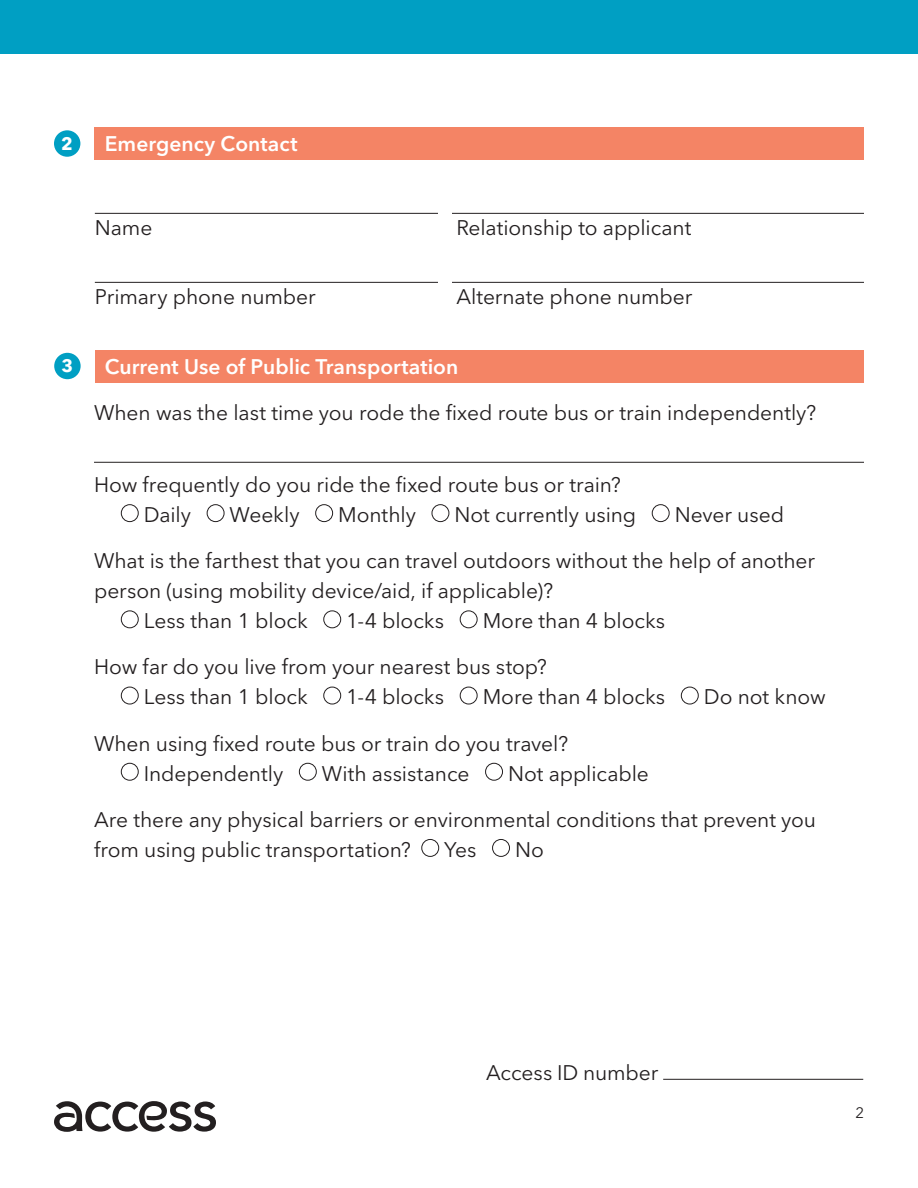
<style>
.page{position:relative;width:918px;height:1188px;background:#fff}
.page>*{position:absolute;margin:0;border:0;box-sizing:border-box;transform-origin:0 0}
.t1{font:21px/30px "Avenir Next LT Pro";letter-spacing:-.005em;color:#231f20}
.t2{font:600 21px "Avenir Next LT Pro";color:#fff}
.t3{font:700 18px "Avenir Next LT Pro";color:#fff}
.t4{font:15px "Avenir Next LT Pro";color:#231f20}
</style>
<div class="page">
<div style="left:0;top:0;width:918px;height:54px;background:#009fc3"></div>
<hr style="left:94px;top:462px;width:770px;height:1px;background:#231f20">
<div style="left:121px;top:504px;width:18px;height:18px;border:1px solid #231f20;border-radius:50%"></div>
<div style="left:207px;top:504px;width:17px;height:18px;border:1px solid #231f20;border-radius:50%"></div>
<div style="left:315px;top:504px;width:18px;height:18px;border:1px solid #231f20;border-radius:50%"></div>
<div style="left:432px;top:504px;width:17px;height:18px;border:1px solid #231f20;border-radius:50%"></div>
<div style="left:652px;top:504px;width:17px;height:18px;border:1px solid #231f20;border-radius:50%"></div>
<div style="left:121px;top:611px;width:18px;height:17px;border:1px solid #231f20;border-radius:50%"></div>
<div style="left:323px;top:611px;width:18px;height:17px;border:1px solid #231f20;border-radius:50%"></div>
<div style="left:460px;top:611px;width:17px;height:17px;border:1px solid #231f20;border-radius:50%"></div>
<div style="left:121px;top:687px;width:18px;height:17px;border:1px solid #231f20;border-radius:50%"></div>
<div style="left:323px;top:687px;width:18px;height:17px;border:1px solid #231f20;border-radius:50%"></div>
<div style="left:460px;top:687px;width:17px;height:17px;border:1px solid #231f20;border-radius:50%"></div>
<div style="left:681px;top:687px;width:18px;height:17px;border:1px solid #231f20;border-radius:50%"></div>
<div style="left:121px;top:763px;width:18px;height:18px;border:1px solid #231f20;border-radius:50%"></div>
<div style="left:299px;top:763px;width:18px;height:18px;border:1px solid #231f20;border-radius:50%"></div>
<div style="left:485px;top:763px;width:18px;height:18px;border:1px solid #231f20;border-radius:50%"></div>
<div style="left:421px;top:839px;width:18px;height:18px;border:1px solid #231f20;border-radius:50%"></div>
<div style="left:492px;top:839px;width:18px;height:18px;border:1px solid #231f20;border-radius:50%"></div>
<div style="left:95px;top:350px;width:769px;height:32px;background:#f48465"></div>
<div style="left:54px;top:353px;width:27px;height:26px;background:#009fc3;border-radius:50%"></div>
<div style="left:95px;top:127px;width:769px;height:33px;background:#f48465"></div>
<div style="left:54px;top:130px;width:26px;height:27px;background:#009fc3;border-radius:50%"></div>
<hr style="left:95px;top:213px;width:769px;height:1px;background:#231f20">
<hr style="left:95px;top:282px;width:769px;height:1px;background:#231f20">
<div style="left:438px;top:199px;width:14px;height:96px;background:#fff"></div>
<svg style="left:54px;top:1101px;width:162px;height:31px"></svg>
<hr style="left:663px;top:1079px;width:200px;height:1px;background:#231f20">
<p class="t3" style="left:61px;top:132px;width:13px">2</p>
<p class="t2" style="left:105px;top:131px;width:194px">Emergency Contact</p>
<p class="t1" style="left:95px;top:213px;width:59px">Name</p>
<p class="t1" style="left:456px;top:213px;width:237px">Relationship to applicant</p>
<p class="t1" style="left:95px;top:282px;width:222px">Primary phone number</p>
<p class="t1" style="left:456px;top:282px;width:238px">Alternate phone number</p>
<p class="t3" style="left:61px;top:355px;width:13px">3</p>
<p class="t2" style="left:105px;top:353px;width:355px">Current Use of Public Transportation</p>
<p class="t1" style="left:94px;top:398px;width:724px">When was the last time you rode the fixed route bus or train independently?</p>
<p class="t1" style="left:144px;top:470px;width:479px;text-indent:-50px">How frequently do you ride the fixed route bus or train?<br>Daily</p>
<p class="t1" style="left:94px;top:492px;width:722px;line-height:46.2px;text-indent:581px">Never used<br>What is the farthest that you can travel outdoors without the help of another</p>
<p class="t1" style="left:144px;top:576px;width:411px;text-indent:-50px">person (using mobility device/aid, if applicable)?<br>Less than 1 block</p>
<p class="t1" style="left:230px;top:500px;width:72px">Weekly</p>
<p class="t1" style="left:338px;top:500px;width:79px">Monthly</p>
<p class="t1" style="left:454px;top:500px;width:183px">Not currently using</p>
<p class="t1" style="left:94px;top:598px;width:573px;line-height:46.2px;text-indent:389px">More than 4 blocks<br>How far do you live from your nearest bus stop?</p>
<p class="t1" style="left:144px;top:682px;width:165px">Less than 1 block</p>
<p class="t1" style="left:346px;top:682px;width:99px">1-4 blocks</p>
<p class="t1" style="left:483px;top:682px;width:184px">More than 4 blocks</p>
<p class="t1" style="left:704px;top:682px;width:123px">Do not know</p>
<p class="t1" style="left:144px;top:728px;width:426px;text-indent:-50px">When using fixed route bus or train do you travel?<br>Independently</p>
<p class="t1" style="left:346px;top:606px;width:99px">1-4 blocks</p>
<p class="t1" style="left:322px;top:758px;width:149px">With assistance</p>
<p class="t1" style="left:508px;top:758px;width:142px">Not applicable</p>
<p class="t1" style="left:94px;top:804px;width:724px">Are there any physical barriers or environmental conditions that prevent you from using public transportation?</p>
<p class="t1" style="left:444px;top:834px;width:34px">Yes</p>
<p class="t1" style="left:515px;top:834px;width:30px">No</p>
<p class="t1" style="left:486px;top:1057px;width:174px">Access ID number</p>
<p class="t4" style="left:856px;top:1104px;width:10px">2</p>
</div>
